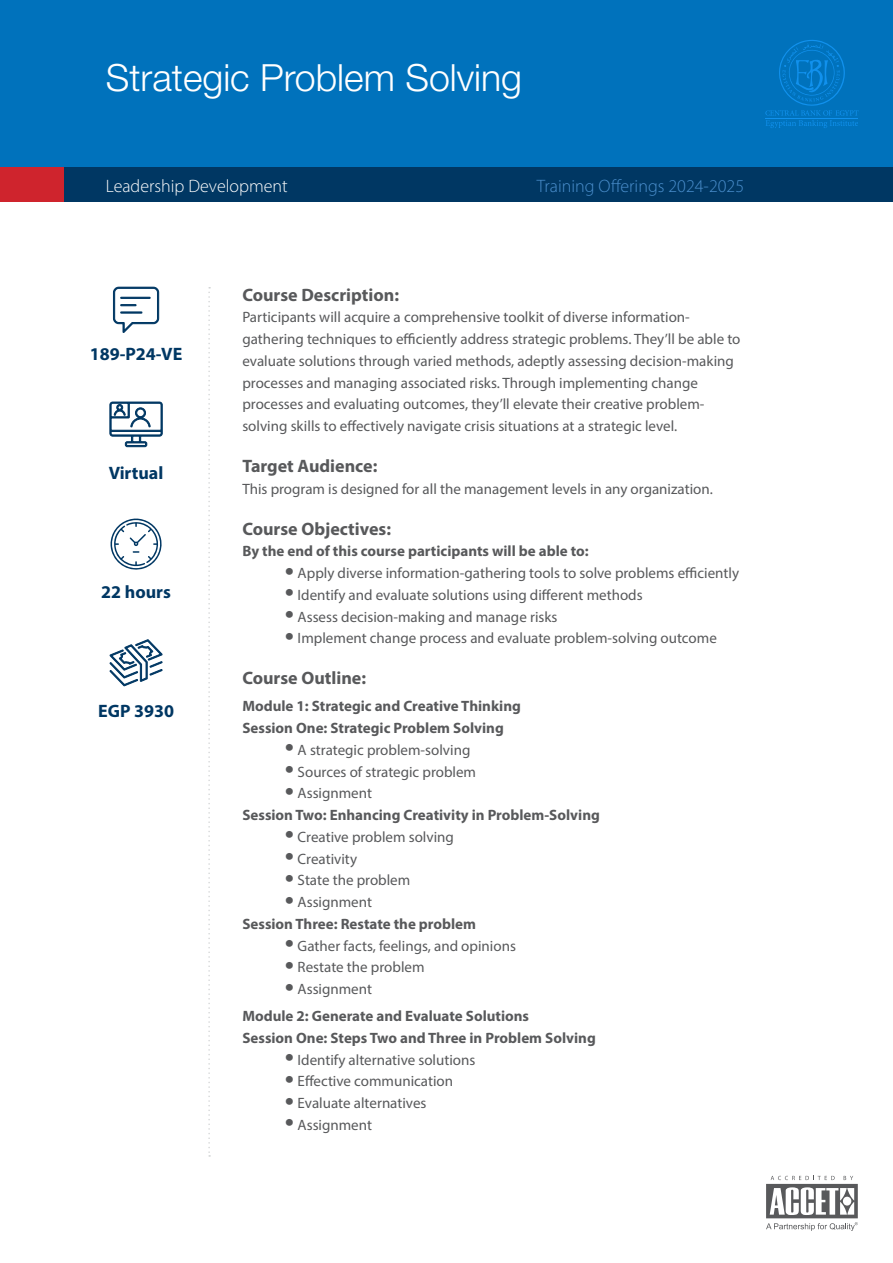
<style>
.page{position:relative;width:893px;height:1263px;background:#fff}
.page>*{position:absolute;margin:0;border:0;box-sizing:border-box;transform-origin:0 0}
.t1{font:300 37.5px "Helvetica Neue LT Std";color:#fff}
.t2{font:700 18px "Myriad Pro";color:#58595b}
.t3{font:700 18px "Myriad Pro";color:#003763}
.t4{font:300 18px "Myriad Pro";color:#4a8ecc}
.t5{font:300 18px "Myriad Pro";color:#fff}
.t6{font:15px/21.8px "Myriad Pro";color:#58595b}
.t7{font:700 15px/21.8px "Myriad Pro";color:#58595b}
.s1{font-size:33px}
.s2{font-weight:400;font-size:33px}
.s3{font-weight:400}
</style>
<div class="page">
<div style="left:0;top:0;width:893px;height:168px;background:#0072bc"></div>
<div style="left:0;top:168px;width:893px;height:34px;background:#003763"></div>
<div style="left:0;top:168px;width:64px;height:34px;background:#cf242d"></div>
<svg style="left:208px;top:287px;width:2px;height:870px"></svg>
<svg style="left:766px;top:1176px;width:92px;height:55px"></svg>
<svg style="left:765px;top:40px;width:93px;height:88px"></svg>
<svg style="left:109px;top:402px;width:54px;height:45px"></svg>
<svg style="left:113px;top:287px;width:46px;height:46px"></svg>
<svg style="left:109px;top:639px;width:54px;height:47px"></svg>
<svg style="left:111px;top:519px;width:51px;height:51px"></svg>
<h1 class="t1" style="left:106px;top:54px;width:418px">Strategic Problem Solving</h1>
<p class="t5" style="left:106px;top:175px;width:183px">Leadership Development</p>
<p class="t4" style="left:537px;top:175px;width:209px">Training Offerings 2024-2025</p>
<p class="t3" style="left:90px;top:342px;width:94px">189-P24-VE</p>
<p class="t3" style="left:109px;top:461px;width:56px">Virtual</p>
<p class="t3" style="left:101px;top:580px;width:71px">22 hours</p>
<p class="t3" style="left:98px;top:699px;width:77px">EGP 3930</p>
<p class="t2" style="left:242px;top:283px;width:158px">Course Description:</p>
<p class="t6" style="left:242px;top:306px;width:500px">Participants will acquire a comprehensive toolkit of diverse information&shy;gathering techniques to efficiently address strategic problems. They’ll be able to evaluate solutions through varied methods, adeptly assessing decision-making processes and managing associated risks. Through implementing change processes and evaluating outcomes, they’ll elevate their creative problem&shy;solving skills to effectively navigate crisis situations at a strategic level.</p>
<p class="t2" style="left:242px;top:454px;width:137px">Target Audience:</p>
<p class="t6" style="left:242px;top:478px;width:472px">This program is designed for all the management levels in any organization.</p>
<p class="t2" style="left:242px;top:517px;width:150px">Course Objectives:</p>
<p class="t7" style="left:242px;top:540px;width:348px">By the end of this course participants will be able to:</p>
<p class="t6" style="left:285px;top:562px;width:456px"><span class="s1">•</span> Apply diverse information-gathering tools to solve problems efficiently</p>
<p class="t6" style="left:285px;top:584px;width:359px"><span class="s1">•</span> Identify and evaluate solutions using different methods</p>
<p class="t6" style="left:285px;top:605px;width:274px"><span class="s1">•</span> Assess decision-making and manage risks</p>
<p class="t6" style="left:285px;top:627px;width:433px"><span class="s1">•</span> Implement change process and evaluate problem-solving outcome</p>
<p class="t2" style="left:242px;top:666px;width:125px">Course Outline:</p>
<p class="t7" style="left:242px;top:695px;width:280px">Module 1: Strategic and Creative Thinking<br>Session One: Strategic Problem Solving</p>
<p class="t6" style="left:285px;top:739px;width:187px"><span class="s1">•</span> A strategic problem-solving</p>
<p class="t6" style="left:285px;top:760px;width:193px"><span class="s1">•</span> Sources of strategic problem</p>
<p class="t7" style="left:242px;top:782px;width:359px;text-indent:43px"><span class="s2">•</span> <span class="s3">Assignment<br></span>Session Two: Enhancing Creativity in Problem-Solving</p>
<p class="t6" style="left:285px;top:826px;width:171px"><span class="s1">•</span> Creative problem solving</p>
<p class="t6" style="left:285px;top:847px;width:74px"><span class="s1">•</span> Creativity</p>
<p class="t6" style="left:285px;top:869px;width:127px"><span class="s1">•</span> State the problem</p>
<p class="t7" style="left:242px;top:890px;width:235px;text-indent:43px"><span class="s2">•</span> <span class="s3">Assignment<br></span>Session Three: Restate the problem</p>
<p class="t6" style="left:285px;top:934px;width:233px"><span class="s1">•</span> Gather facts, feelings, and opinions</p>
<p class="t6" style="left:285px;top:956px;width:141px"><span class="s1">•</span> Restate the problem</p>
<p class="t7" style="left:242px;top:975px;width:288px;line-height:27px;text-indent:43px"><span class="s2">•</span> <span class="s3">Assignment<br></span>Module 2: Generate and Evaluate Solutions</p>
<p class="t7" style="left:242px;top:1026px;width:355px">Session One: Steps Two and Three in Problem Solving</p>
<p class="t6" style="left:285px;top:1048px;width:192px"><span class="s1">•</span> Identify alternative solutions</p>
<p class="t6" style="left:285px;top:1070px;width:170px"><span class="s1">•</span> Effective communication</p>
<p class="t6" style="left:285px;top:1092px;width:143px"><span class="s1">•</span> Evaluate alternatives</p>
<p class="t6" style="left:285px;top:1114px;width:89px"><span class="s1">•</span> Assignment</p>
</div>
